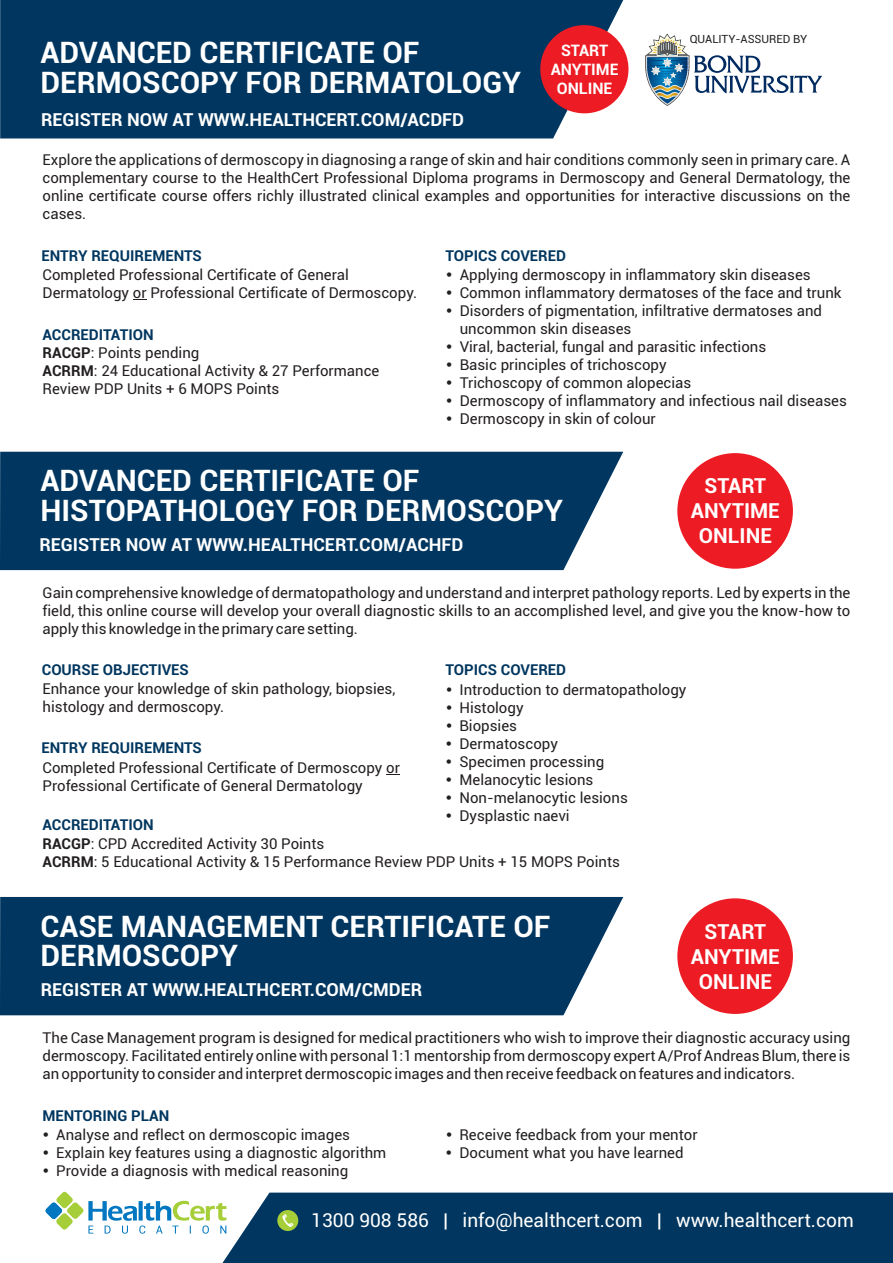
<style>
.page{position:relative;width:893px;height:1263px;background:#fff}
.page>*{position:absolute;margin:0;border:0;box-sizing:border-box;transform-origin:0 0}
.t1{font:700 29.85px/29.8px "Roboto";color:#fff}
.t2{font:700 20.85px/25px "Roboto";color:#fff;text-align:center}
.t3{font:19.2px "Roboto";color:#fff}
.t4{font:700 18px "Roboto";color:#fff}
.t5{font:700 15.9px/19px "Roboto";color:#fff;text-align:center}
.t6{font:15px/18px "Roboto";color:#231f20}
.t7{font:700 15px "Roboto";color:#00365f}
.t8{font:11.4px "Roboto";color:#231f20}
.s1{font-weight:700;color:#00365f}
.s2{font-weight:700}
</style>
<div class="page">
<div style="left:0;top:0;width:623px;height:138px;background:#00365f"></div>
<svg style="left:645px;top:34px;width:177px;height:72px"></svg>
<svg style="left:133px;top:299px;width:14px;height:1px"></svg>
<div style="left:0;top:452px;width:623px;height:118px;background:#00365f"></div>
<svg style="left:386px;top:774px;width:14px;height:1px"></svg>
<div style="left:540px;top:25px;width:88px;height:88px;background:#ed1c24;border-radius:50%"></div>
<div style="left:677px;top:453px;width:116px;height:116px;background:#ed1c24;border-radius:50%"></div>
<div style="left:0;top:897px;width:623px;height:118px;background:#00365f"></div>
<div style="left:677px;top:898px;width:116px;height:116px;background:#ed1c24;border-radius:50%"></div>
<div style="left:222px;top:1192px;width:671px;height:71px;background:#00365f"></div>
<div style="left:277px;top:1210px;width:21px;height:21px;background:#a6ce39;border-radius:50%"></div>
<svg style="left:282px;top:1214px;width:11px;height:13px"></svg>
<svg style="left:46px;top:1192px;width:180px;height:42px"></svg>
<h1 class="t1" style="left:40px;top:41px;width:482px">ADVANCED CERTIFICATE OF<br>DERMOSCOPY FOR DERMATOLOGY</h1>
<p class="t4" style="left:41px;top:112px;width:425px">REGISTER NOW AT WWW.HEALTHCERT.COM/ACDFD</p>
<p class="t5" style="left:551px;top:42px;width:69px">START<br>ANYTIME<br>ONLINE</p>
<p class="t8" style="left:690px;top:34px;width:119px">QUALITY-ASSURED BY</p>
<p class="t6" style="left:43px;top:152px;width:809px;text-align:justify">Explore the applications of dermoscopy in diagnosing a range of skin and hair conditions commonly seen in primary care. A complementary course to the HealthCert Professional Diploma programs in Dermoscopy and General Dermatology, the online certificate course offers richly illustrated clinical examples and opportunities for interactive discussions on the cases.</p>
<p class="t7" style="left:42px;top:250px;width:162px">ENTRY REQUIREMENTS</p>
<p class="t6" style="left:43px;top:267px;width:376px">Completed Professional Certificate of General<br>Dermatology or Professional Certificate of Dermoscopy.</p>
<p class="t6" style="left:42px;top:327px;width:338px"><span class="s1">ACCREDITATION<br></span><span class="s2">RACGP</span>: Points pending<br><span class="s2">ACRRM</span>: 24 Educational Activity &amp; 27 Performance<br>Review PDP Units + 6 MOPS Points</p>
<p class="t7" style="left:445px;top:250px;width:122px">TOPICS COVERED</p>
<p class="t6" style="left:460px;top:267px;width:389px">Applying dermoscopy in inflammatory skin diseases Common inflammatory dermatoses of the face and trunk Disorders of pigmentation, infiltrative dermatoses and uncommon skin diseases<br>Viral, bacterial, fungal and parasitic infections<br>Basic principles of trichoscopy<br>Trichoscopy of common alopecias<br>Dermoscopy of inflammatory and infectious nail diseases Dermoscopy in skin of colour</p>
<h1 class="t1" style="left:40px;top:469px;width:524px">ADVANCED CERTIFICATE OF<br>HISTOPATHOLOGY FOR DERMOSCOPY</h1>
<p class="t4" style="left:40px;top:537px;width:425px">REGISTER NOW AT WWW.HEALTHCERT.COM/ACHFD</p>
<h2 class="t2" style="left:691px;top:476px;width:90px">START<br>ANYTIME<br>ONLINE</h2>
<p class="t6" style="left:43px;top:585px;width:809px;text-align:justify">Gain comprehensive knowledge of dermatopathology and understand and interpret pathology reports. Led by experts in the field, this online course will develop your overall diagnostic skills to an accomplished level, and give you the know-how to apply this knowledge in the primary care setting.</p>
<p class="t7" style="left:42px;top:664px;width:149px">COURSE OBJECTIVES</p>
<p class="t6" style="left:43px;top:681px;width:354px">Enhance your knowledge of skin pathology, biopsies, histology and dermoscopy.</p>
<p class="t7" style="left:42px;top:742px;width:162px">ENTRY REQUIREMENTS</p>
<p class="t6" style="left:43px;top:760px;width:359px">Completed Professional Certificate of Dermoscopy or<br>Professional Certificate of General Dermatology</p>
<p class="t6" style="left:42px;top:817px;width:579px"><span class="s1">ACCREDITATION<br></span><span class="s2">RACGP</span>: CPD Accredited Activity 30 Points<br><span class="s2">ACRRM</span>: 5 Educational Activity &amp; 15 Performance Review PDP Units + 15 MOPS Points</p>
<p class="t7" style="left:446px;top:664px;width:122px">TOPICS COVERED</p>
<p class="t6" style="left:459px;top:682px;width:229px">Introduction to dermatopathology<br>Histology<br>Biopsies<br>Dermatoscopy<br>Specimen processing<br>Melanocytic lesions<br>Non-melanocytic lesions<br>Dysplastic naevi</p>
<h1 class="t1" style="left:40px;top:914px;width:512px">CASE MANAGEMENT CERTIFICATE OF<br>DERMOSCOPY</h1>
<p class="t4" style="left:41px;top:982px;width:383px">REGISTER AT WWW.HEALTHCERT.COM/CMDER</p>
<h2 class="t2" style="left:691px;top:921px;width:90px">START<br>ANYTIME<br>ONLINE</h2>
<p class="t6" style="left:43px;top:1030px;width:809px;text-align:justify">The Case Management program is designed for medical practitioners who wish to improve their diagnostic accuracy using dermoscopy. Facilitated entirely online with personal 1:1 mentorship from dermoscopy expert A/Prof Andreas Blum, there is an opportunity to consider and interpret dermoscopic images and then receive feedback on features and indicators.</p>
<p class="t7" style="left:42px;top:1110px;width:128px">MENTORING PLAN</p>
<p class="t6" style="left:56px;top:1127px;width:332px">Analyse and reflect on dermoscopic images<br>Explain key features using a diagnostic algorithm<br>Provide a diagnosis with medical reasoning</p>
<p class="t6" style="left:459px;top:1127px;width:240px">Receive feedback from your mentor<br>Document what you have learned</p>
<p class="t3" style="left:311px;top:1213px;width:544px">1300 908 586 | info@healthcert.com | www.healthcert.com</p>
</div>
